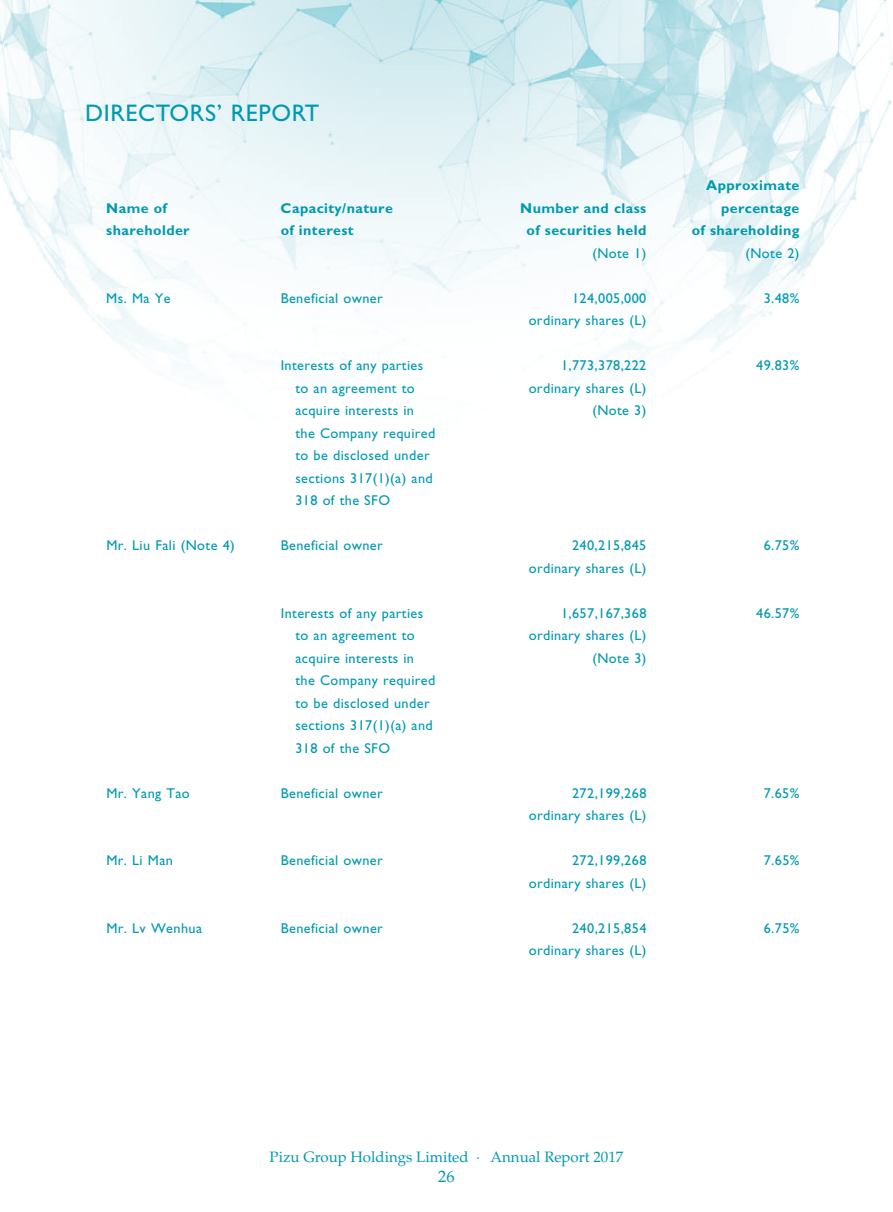
<style>
.page{position:relative;width:893px;height:1212px;background:#fff}
.page>*{position:absolute;margin:0;border:0;box-sizing:border-box;transform-origin:0 0}
.t1{font:24px "Gill Sans Std";letter-spacing:.03em;color:#0099b1}
.t2{font:16.5px "Palatino LT Std";color:#0099b1}
.t3{font:15px "Palatino LT Std";color:#0099b1}
.t4{font:14.25px/22.5px "Gill Sans Std";letter-spacing:.03em;color:#0099b1}
.t5{font:700 14.25px "Gill Sans Std";letter-spacing:.03em;color:#0099b1}
</style>
<div class="page">
<img style="left:0;top:0;width:893px;height:376px">
<h1 class="t1" style="left:85px;top:99px;width:236px">DIRECTORS’ REPORT</h1>
<p class="t5" style="left:706px;top:177px;width:95px">Approximate</p>
<p class="t5" style="left:106px;top:199px;width:62px">Name of</p>
<p class="t5" style="left:281px;top:199px;width:114px">Capacity/nature</p>
<p class="t5" style="left:520px;top:199px;width:128px">Number and class</p>
<p class="t5" style="left:721px;top:199px;width:80px">percentage</p>
<p class="t5" style="left:106px;top:222px;width:85px">shareholder</p>
<p class="t5" style="left:281px;top:222px;width:75px">of interest</p>
<p class="t5" style="left:527px;top:222px;width:121px">of securities held</p>
<p class="t5" style="left:692px;top:222px;width:109px">of shareholding</p>
<p class="t4" style="left:592px;top:242px;width:56px">(Note 1)</p>
<p class="t4" style="left:745px;top:242px;width:56px">(Note 2)</p>
<p class="t4" style="left:106px;top:287px;width:66px">Ms. Ma Ye</p>
<p class="t4" style="left:281px;top:287px;width:104px">Beneficial owner</p>
<p class="t4" style="left:572px;top:287px;width:76px">124,005,000</p>
<p class="t4" style="left:764px;top:287px;width:37px">3.48%</p>
<p class="t4" style="left:529px;top:309px;width:119px">ordinary shares (L)</p>
<p class="t4" style="left:295px;top:354px;width:142px;text-indent:-15px">Interests of any parties to an agreement to acquire interests in the Company required to be disclosed under sections 317(1)(a) and<br>318 of the SFO</p>
<p class="t4" style="left:529px;top:354px;width:119px;text-align:right">1,773,378,222 ordinary shares (L) (Note 3)</p>
<p class="t4" style="left:756px;top:354px;width:45px">49.83%</p>
<p class="t4" style="left:106px;top:534px;width:130px">Mr. Liu Fali (Note 4)</p>
<p class="t4" style="left:281px;top:534px;width:104px">Beneficial owner</p>
<p class="t4" style="left:572px;top:534px;width:76px">240,215,845</p>
<p class="t4" style="left:764px;top:534px;width:37px">6.75%</p>
<p class="t4" style="left:529px;top:557px;width:119px">ordinary shares (L)</p>
<p class="t4" style="left:295px;top:602px;width:142px;text-indent:-15px">Interests of any parties to an agreement to acquire interests in the Company required to be disclosed under sections 317(1)(a) and<br>318 of the SFO</p>
<p class="t4" style="left:529px;top:602px;width:119px;text-align:right">1,657,167,368 ordinary shares (L) (Note 3)</p>
<p class="t4" style="left:756px;top:602px;width:45px">46.57%</p>
<p class="t4" style="left:106px;top:782px;width:85px">Mr. Yang Tao</p>
<p class="t4" style="left:281px;top:782px;width:104px">Beneficial owner</p>
<p class="t4" style="left:572px;top:782px;width:76px">272,199,268</p>
<p class="t4" style="left:764px;top:782px;width:37px">7.65%</p>
<p class="t4" style="left:529px;top:804px;width:119px">ordinary shares (L)</p>
<p class="t4" style="left:106px;top:849px;width:68px">Mr. Li Man</p>
<p class="t4" style="left:281px;top:849px;width:104px">Beneficial owner</p>
<p class="t4" style="left:572px;top:849px;width:76px">272,199,268</p>
<p class="t4" style="left:764px;top:849px;width:37px">7.65%</p>
<p class="t4" style="left:529px;top:872px;width:119px">ordinary shares (L)</p>
<p class="t4" style="left:106px;top:917px;width:97px">Mr. Lv Wenhua</p>
<p class="t4" style="left:281px;top:917px;width:104px">Beneficial owner</p>
<p class="t4" style="left:572px;top:917px;width:76px">240,215,854</p>
<p class="t4" style="left:764px;top:917px;width:37px">6.75%</p>
<p class="t4" style="left:529px;top:939px;width:119px">ordinary shares (L)</p>
<p class="t3" style="left:270px;top:1148px;width:355px">Pizu Group Holdings Limited · Annual Report 2017</p>
<p class="t2" style="left:438px;top:1167px;width:18px">26</p>
</div>
